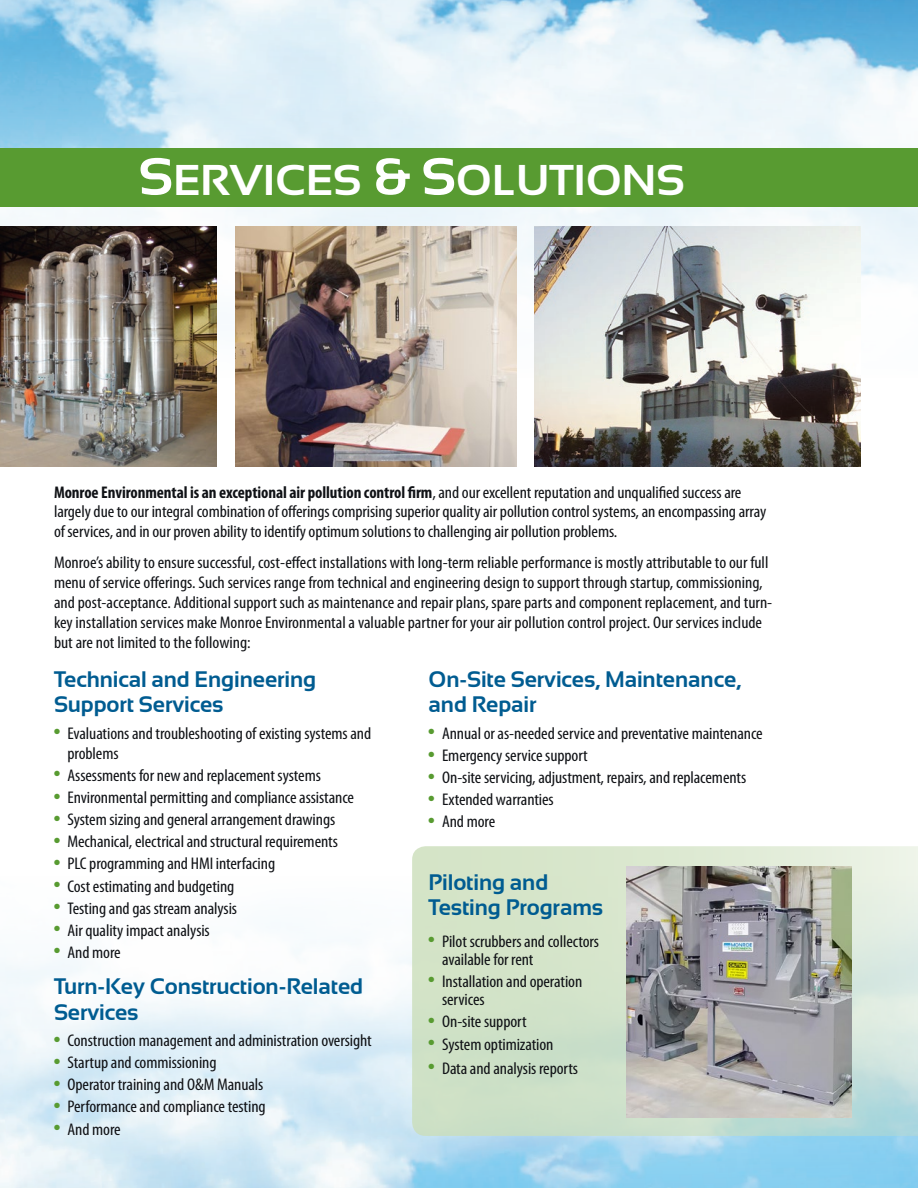
<style>
.page{position:relative;width:918px;height:1188px;background:#fff}
.page>*{position:absolute;margin:0;border:0;box-sizing:border-box;transform-origin:0 0}
.body{font:43.05px "Sansation Bold SC820";letter-spacing:-.005em;color:#fff;scale:1.06 1}
.SH{font:700 22.5px/25.5px "Sansation";letter-spacing:-.005em;color:#005c91}
.body-2{font:condensed 16.95px/20px "Myriad Pro";letter-spacing:-.005em;color:#101216;scale:1.06 1}
.s1{font-size:52.5px}
.s2{font-weight:700}
</style>
<div class="page">
<img style="left:0;top:0;width:918px;height:378px">
<svg style="left:412px;top:846px;width:506px;height:290px;background:#d2e3ce"></svg>
<div style="left:0;top:149px;width:918px;height:58px;background:#589b31"></div>
<img style="left:0;top:227px;width:217px;height:240px">
<img style="left:235px;top:227px;width:281px;height:240px">
<img style="left:535px;top:227px;width:326px;height:240px">
<img style="left:627px;top:867px;width:225px;height:250px">
<p class="body" style="left:139px;top:156px;width:514px"><span class="s1">S</span>ERVICES <span class="s1">&amp; S</span>OLUTIONS</p>
<p class="body-2" style="left:54px;top:482px;width:673px"><span class="s2">Monroe Environmental is an exceptional air pollution control firm</span>, and our excellent reputation and unqualified success are largely due to our integral combination of offerings comprising superior quality air pollution control systems, an encompassing array of services, and in our proven ability to identify optimum solutions to challenging air pollution problems.</p>
<p class="body-2" style="left:54px;top:552px;width:679px">Monroe’s ability to ensure successful, cost-effect installations with long-term reliable performance is mostly attributable to our full menu of service offerings. Such services range from technical and engineering design to support through startup, commissioning, and post-acceptance. Additional support such as maintenance and repair plans, spare parts and component replacement, and turn&shy;key installation services make Monroe Environmental a valuable partner for your air pollution control project. Our services include but are not limited to the following:</p>
<p class="SH" style="left:54px;top:666px;width:264px">Technical and Engineering<br>Support Services</p>
<p class="body-2" style="left:68px;top:723px;width:288px;text-indent:-14px"><sup>●</sup> Evaluations and troubleshooting of existing systems and problems</p>
<p class="body-2" style="left:54px;top:765px;width:253px"><sup>●</sup> Assessments for new and replacement systems</p>
<p class="body-2" style="left:54px;top:787px;width:285px"><sup>●</sup> Environmental permitting and compliance assistance</p>
<p class="body-2" style="left:54px;top:809px;width:267px"><sup>●</sup> System sizing and general arrangement drawings</p>
<p class="body-2" style="left:54px;top:832px;width:269px"><sup>●</sup> Mechanical, electrical and structural requirements</p>
<p class="body-2" style="left:54px;top:854px;width:210px"><sup>●</sup> PLC programming and HMI interfacing</p>
<p class="body-2" style="left:54px;top:876px;width:172px"><sup>●</sup> Cost estimating and budgeting</p>
<p class="body-2" style="left:54px;top:898px;width:174px"><sup>●</sup> Testing and gas stream analysis</p>
<p class="body-2" style="left:54px;top:920px;width:149px"><sup>●</sup> Air quality impact analysis</p>
<p class="body-2" style="left:54px;top:942px;width:64px"><sup>●</sup> And more</p>
<p class="SH" style="left:54px;top:974px;width:311px">Turn-Key Construction-Related<br>Services</p>
<p class="body-2" style="left:54px;top:1030px;width:301px"><sup>●</sup> Construction management and administration oversight</p>
<p class="body-2" style="left:54px;top:1052px;width:155px"><sup>●</sup> Startup and commissioning</p>
<p class="body-2" style="left:54px;top:1075px;width:199px"><sup>●</sup> Operator training and O&amp;M Manuals</p>
<p class="body-2" style="left:54px;top:1097px;width:201px"><sup>●</sup> Performance and compliance testing</p>
<p class="body-2" style="left:54px;top:1119px;width:64px"><sup>●</sup> And more</p>
<p class="SH" style="left:429px;top:666px;width:314px">On-Site Services, Maintenance, and Repair</p>
<p class="body-2" style="left:429px;top:723px;width:317px"><sup>●</sup> Annual or as-needed service and preventative maintenance</p>
<p class="body-2" style="left:429px;top:745px;width:152px"><sup>●</sup> Emergency service support</p>
<p class="body-2" style="left:429px;top:767px;width:301px"><sup>●</sup> On-site servicing, adjustment, repairs, and replacements</p>
<p class="body-2" style="left:429px;top:789px;width:120px"><sup>●</sup> Extended warranties</p>
<p class="body-2" style="left:429px;top:812px;width:64px"><sup>●</sup> And more</p>
<p class="SH" style="left:429px;top:869px;width:176px">Piloting and<br>Testing Programs</p>
<p class="body-2" style="left:442px;top:932px;width:150px;line-height:18px;text-indent:-14px"><sup>●</sup> Pilot scrubbers and collectors available for rent</p>
<p class="body-2" style="left:442px;top:972px;width:134px;line-height:18px;text-indent:-14px"><sup>●</sup> Installation and operation services</p>
<p class="body-2" style="left:429px;top:1011px;width:94px"><sup>●</sup> On-site support</p>
<p class="body-2" style="left:429px;top:1034px;width:119px"><sup>●</sup> System optimization</p>
<p class="body-2" style="left:429px;top:1058px;width:142px"><sup>●</sup> Data and analysis reports</p>
</div>
